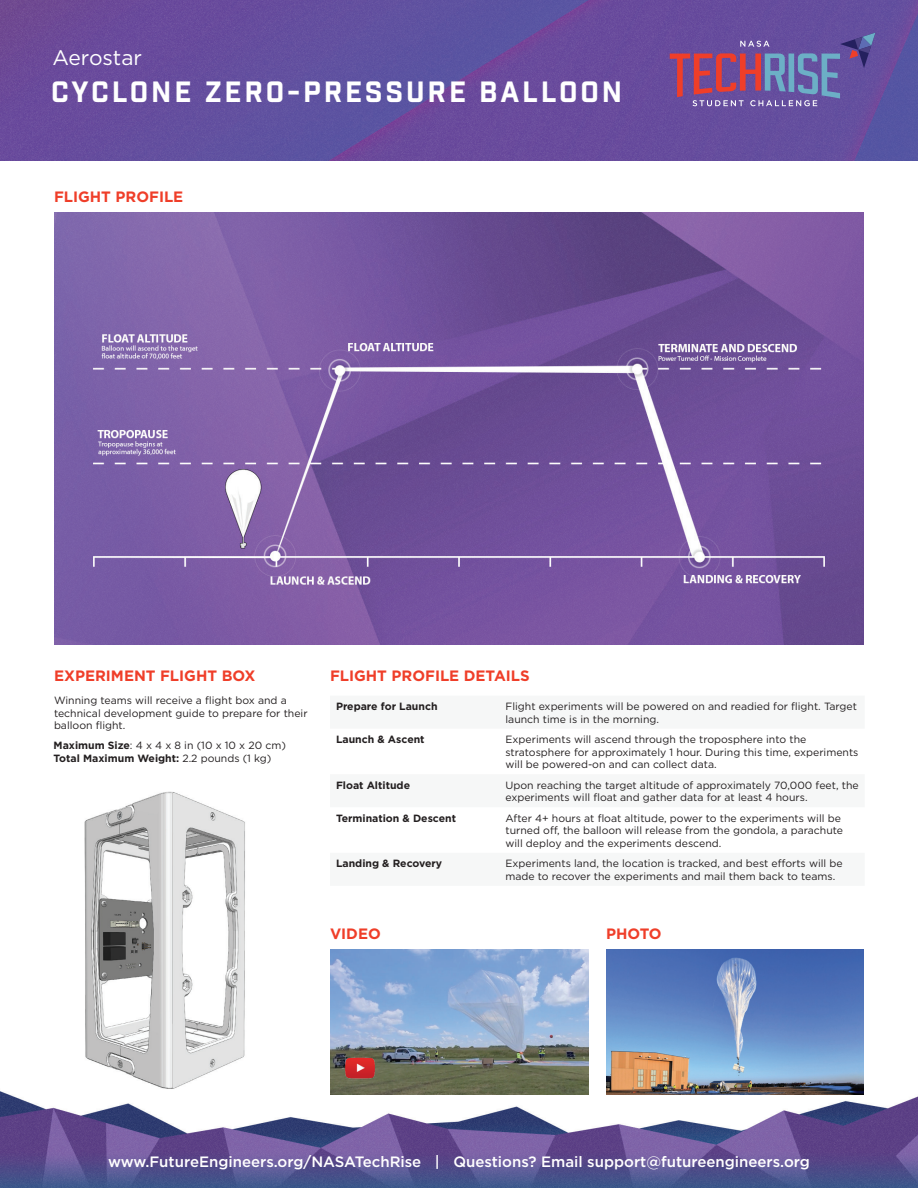
<style>
.page{position:relative;width:918px;height:1188px;background:#fff}
.page>*{position:absolute;margin:0;border:0;box-sizing:border-box;transform-origin:0 0}
.t1{font:28.5px "Industry Inc Base";letter-spacing:.1em;color:#fff}
.t2{font:21px "Gotham";color:#fff}
.t3{font:500 15px "Gotham";color:#fff}
.t4{font:700 15px "Gotham";color:#ef3e29}
.t5{font:10.5px/12.6px "Gotham";color:#231f20}
.t6{font:700 10.5px "Gotham";color:#231f20}
.s1{font-weight:700}
</style>
<div class="page">
<img style="left:0;top:0;width:918px;height:160px">
<img style="left:0;top:1040px;width:918px;height:148px">
<img style="left:53px;top:791px;width:226px;height:304px">
<img style="left:54px;top:212px;width:810px;height:433px">
<img style="left:606px;top:949px;width:258px;height:146px">
<svg style="left:670px;top:33px;width:205px;height:73px;background:#765996"></svg>
<img style="left:330px;top:949px;width:258px;height:146px">
<img style="left:345px;top:1053px;width:30px;height:30px">
<h2 class="t2" style="left:52px;top:44px;width:91px">Aerostar</h2>
<h1 class="t1" style="left:51px;top:75px;width:573px">CYCLONE ZERO-PRESSURE BALLOON</h1>
<h3 class="t4" style="left:54px;top:187px;width:131px">FLIGHT PROFILE</h3>
<h3 class="t4" style="left:54px;top:666px;width:203px">EXPERIMENT FLIGHT BOX</h3>
<h3 class="t4" style="left:330px;top:666px;width:201px">FLIGHT PROFILE DETAILS</h3>
<p class="t5" style="left:54px;top:694px;width:255px">Winning teams will receive a flight box and a technical development guide to prepare for their balloon flight.</p>
<p class="t6" style="left:336px;top:699px;width:103px">Prepare for Launch</p>
<p class="t5" style="left:506px;top:700px;width:353px">Flight experiments will be powered on and readied for flight. Target launch time is in the morning.</p>
<p class="t6" style="left:336px;top:732px;width:90px">Launch &amp; Ascent</p>
<p class="t5" style="left:506px;top:733px;width:355px">Experiments will ascend through the troposphere into the stratosphere for approximately 1 hour. During this time, experiments will be powered-on and can collect data.</p>
<p class="t6" style="left:336px;top:778px;width:76px">Float Altitude</p>
<p class="t5" style="left:506px;top:778px;width:355px">Upon reaching the target altitude of approximately 70,000 feet, the experiments will float and gather data for at least 4 hours.</p>
<p class="t6" style="left:336px;top:811px;width:122px">Termination &amp; Descent</p>
<p class="t5" style="left:506px;top:811px;width:339px">After 4+ hours at float altitude, power to the experiments will be turned off, the balloon will release from the gondola, a parachute will deploy and the experiments descend.</p>
<p class="t6" style="left:336px;top:857px;width:108px">Landing &amp; Recovery</p>
<p class="t5" style="left:506px;top:857px;width:339px">Experiments land, the location is tracked, and best efforts will be made to recover the experiments and mail them back to teams.</p>
<p class="t5" style="left:54px;top:739px;width:234px"><span class="s1">Maximum Size</span>: 4 x 4 x 8 in (10 x 10 x 20 cm)<br><span class="s1">Total Maximum Weight:</span> 2.2 pounds (1 kg)</p>
<h3 class="t4" style="left:330px;top:924px;width:52px">VIDEO</h3>
<h3 class="t4" style="left:606px;top:924px;width:57px">PHOTO</h3>
<h3 class="t3" style="left:108px;top:1152px;width:703px">www.FutureEngineers.org/NASATechRise | Questions? Email support@futureengineers.org</h3>
</div>
